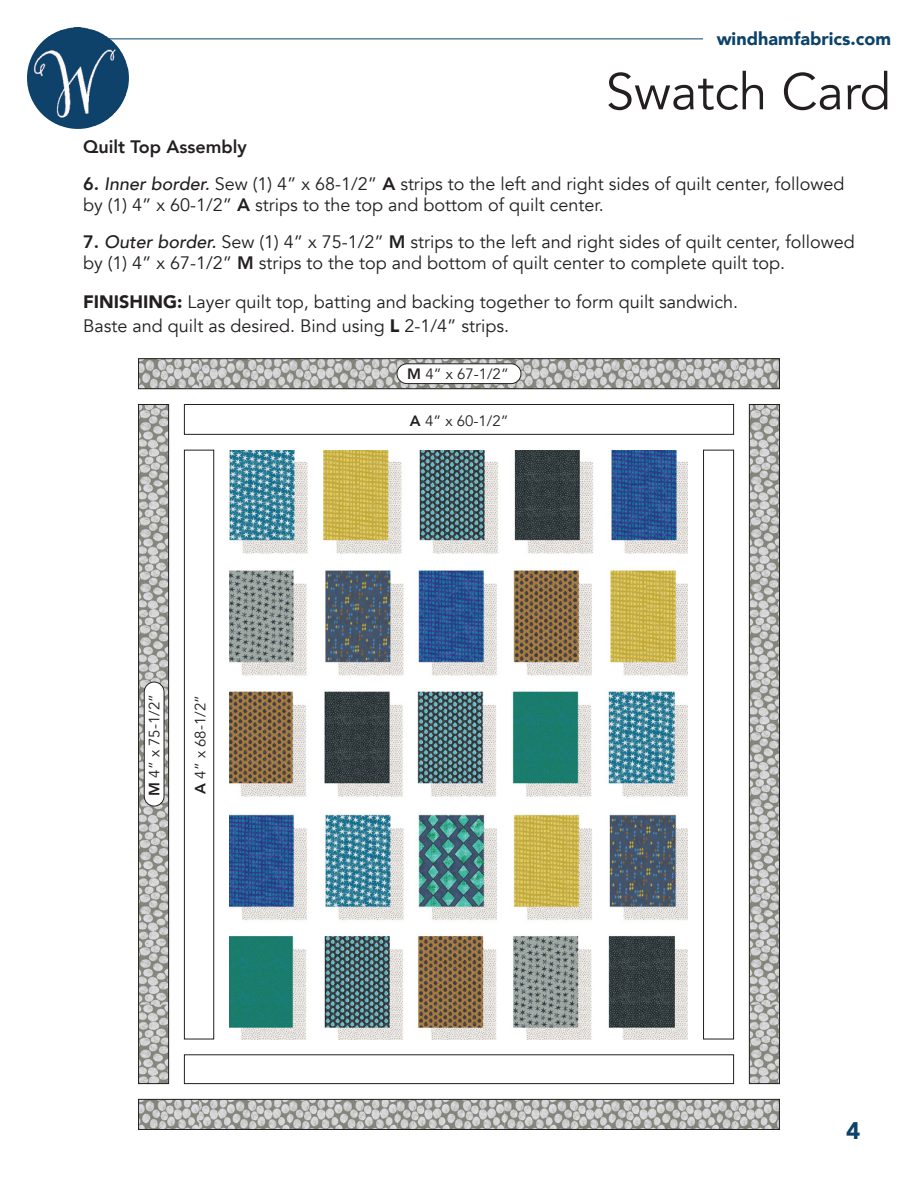
<style>
.page{position:relative;width:918px;height:1188px;background:#fff}
.page>*{position:absolute;margin:0;border:0;box-sizing:border-box;transform-origin:0 0}
.t1{font:51px "Avenir";color:#231f20}
.t2{font:900 24px "Avenir";color:#0d426a}
.t3{font:18px/21.6px "Avenir";color:#231f20}
.t4{font:900 18px "Avenir";color:#0d426a}
.t5{font:800 18px "Avenir";color:#231f20}
.t6{font:15px "Avenir";color:#231f20}
.s1{font-weight:800}
.s2{font-weight:500;font-style:italic}
.s3{font-weight:900}
</style>
<div class="page">
<img style="left:27px;top:27px;width:102px;height:102px;border-radius:51px">
<hr style="left:109px;top:39px;width:594px;height:1px;background:#0d426a">
<div style="left:184px;top:404px;width:550px;height:30px;border:1px solid #231f20"></div>
<div style="left:184px;top:1055px;width:550px;height:29px;border:1px solid #231f20"></div>
<img style="left:229px;top:450px;width:459px;height:589px">
<div style="left:703px;top:450px;width:31px;height:589px;border:1px solid #231f20"></div>
<div style="left:184px;top:450px;width:30px;height:589px;border:1px solid #231f20"></div>
<img style="left:751px;top:406px;width:27px;height:676px">
<div style="left:749px;top:404px;width:31px;height:680px;border:1px solid #231f20"></div>
<img style="left:140px;top:406px;width:27px;height:676px">
<div style="left:138px;top:404px;width:31px;height:680px;border:1px solid #231f20"></div>
<img style="left:140px;top:361px;width:638px;height:26px">
<div style="left:138px;top:359px;width:642px;height:30px;border:1px solid #231f20"></div>
<img style="left:140px;top:1101px;width:638px;height:27px">
<div style="left:138px;top:1099px;width:642px;height:31px;border:1px solid #231f20"></div>
<div style="left:397px;top:364px;width:124px;height:20px;background:#fff;border-radius:10px"></div>
<div style="left:397px;top:364px;width:124px;height:20px;border:1px solid #231f20;border-radius:10px"></div>
<div style="left:144px;top:682px;width:20px;height:124px;background:#fff;border-radius:10px"></div>
<div style="left:144px;top:682px;width:20px;height:124px;border:1px solid #231f20;border-radius:10px"></div>
<p class="t4" style="left:717px;top:23px;width:176px">windhamfabrics.com</p>
<h1 class="t1" style="left:606px;top:61px;width:287px">Swatch Card</h1>
<p class="t5" style="left:83px;top:133px;width:165px">Quilt Top Assembly</p>
<p class="t3" style="left:83px;top:173px;width:763px"><span class="s1">6.</span> <span class="s2">Inner border.</span> Sew (1) 4” x 68-1/2” <span class="s1">A</span> strips to the left and right sides of quilt center, followed by (1) 4” x 60-1/2” <span class="s1">A</span> strips to the top and bottom of quilt center.</p>
<p class="t3" style="left:83px;top:231px;width:773px"><span class="s1">7.</span> <span class="s2">Outer border.</span> Sew (1) 4” x 75-1/2” <span class="s1">M</span> strips to the left and right sides of quilt center, followed by (1) 4” x 67-1/2” <span class="s1">M</span> strips to the top and bottom of quilt center to complete quilt top.</p>
<p class="t3" style="left:83px;top:292px;width:657px"><span class="s3">FINISHING:</span> Layer quilt top, batting and backing together to form quilt sandwich.</p>
<p class="t3" style="left:83px;top:316px;width:427px">Baste and quilt as desired. Bind using <span class="s3">L</span> 2-1/4” strips.</p>
<p class="t6" style="left:407px;top:365px;width:103px"><span class="s1">M</span> 4” x 67-1/2”</p>
<p class="t6" style="left:145px;top:796px;width:103px;rotate:-90deg"><span class="s1">M</span> 4” x 75-1/2”</p>
<p class="t6" style="left:191px;top:794px;width:100px;rotate:-90deg"><span class="s1">A</span> 4” x 68-1/2”</p>
<p class="t6" style="left:410px;top:412px;width:100px"><span class="s1">A</span> 4” x 60-1/2”</p>
<h2 class="t2" style="left:846px;top:1110px;width:16px">4</h2>
</div>
